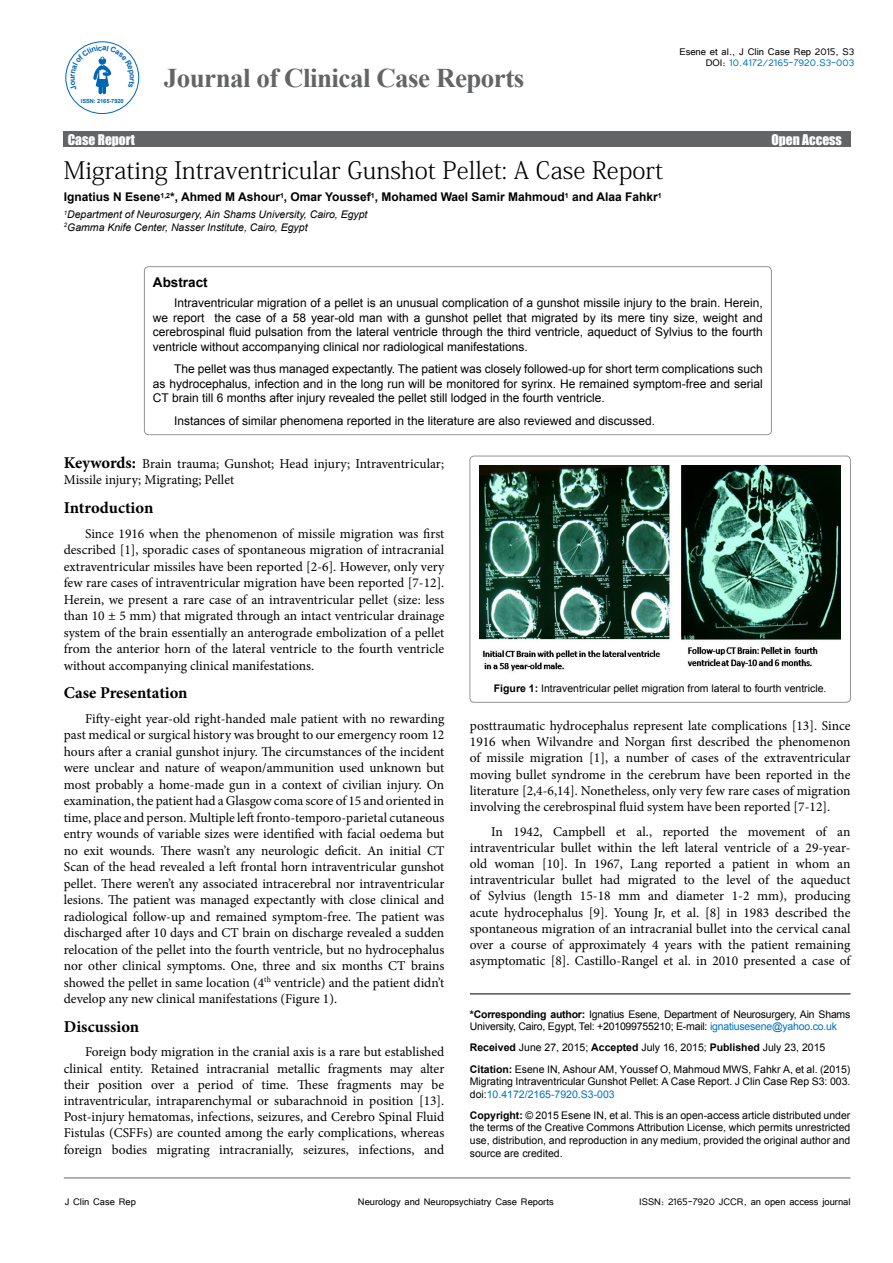
<style>
.page{position:relative;width:893px;height:1263px;background:#fff}
.page>*{position:absolute;margin:0;border:0;box-sizing:border-box;transform-origin:0 0}
.t1{font:700 27px "Times New Roman";letter-spacing:-.02em;color:#636466}
.t2{font:24px "Adobe Fangsong Std";color:#000}
.Hedding{font:700 16.5px "Minion Pro";color:#000}
.Hedding-2{font:13.5px/16.5px "Minion Pro";color:#000;text-align:justify}
.t3{font:13.5px "Impact";color:#fff}
.t4{font:700 13.5px "Arial";color:#000}
.t5{font:12.15px/11.2px "Tunga";color:#000;text-align:right}
.t6{font:12px/14.4px "Arial";color:#000;text-align:justify}
.t7{font:12px "Tunga";color:#000}
.t8{font:700 12px "Arial";color:#000}
.t9{font:10.5px/12.6px "Arial";color:#000;text-align:justify}
.t10{font:10.5px/12.6px "Arial";letter-spacing:-.02em;color:#000}
.t11{font:italic 10.5px "Arial";color:#000}
.t12{font:700 5.7px "Arial";letter-spacing:-.02em;color:#0066b3}
.s1{color:#0072bc}
.s2{font-weight:700;font-size:16.5px}
.s3{font-weight:700}
</style>
<div class="page">
<div style="left:63px;top:131px;width:787px;height:16px;background:#636466"></div>
<hr style="left:64px;top:1178px;width:786px;height:1px;background:#636466">
<hr style="left:470px;top:993px;width:380px;height:1px;background:#636466">
<div style="left:144px;top:267px;width:627px;height:168px;border:1px solid #939598;border-radius:4px"></div>
<div style="left:470px;top:456px;width:380px;height:246px;border:1px solid #939598;border-radius:4px"></div>
<img style="left:479px;top:466px;width:362px;height:206px">
<div style="left:65px;top:41px;width:74px;height:73px;border:1px solid #0066b3;border-radius:50%"></div>
<svg style="left:71px;top:46px;width:64px;height:48px"></svg>
<p class="t12" style="left:81px;top:97px;width:44px">ISSN: 2165-7920</p>
<h1 class="t1" style="left:164px;top:59px;width:362px">Journal of Clinical Case Reports</h1>
<p class="t5" style="left:679px;top:45px;width:176px">Esene et al., J Clin Case Rep 2015, S3<br>DOI: <span class="s1">10.4172/2165-7920.S3-003</span></p>
<p class="t3" style="left:68px;top:129px;width:69px">Case Report</p>
<p class="t3" style="left:771px;top:129px;width:72px">Open Access</p>
<p class="t2" style="left:64px;top:155px;width:601px">Migrating Intraventricular Gunshot Pellet: A Case Report</p>
<p class="t8" style="left:64px;top:189px;width:599px">Ignatius N Esene<sup>1,2</sup>*, Ahmed M Ashour<sup>1</sup>, Omar Youssef<sup>1</sup>, Mohamed Wael Samir Mahmoud<sup>1</sup> and Alaa Fahkr<sup>1</sup></p>
<p class="t11" style="left:64px;top:208px;width:305px"><sup>1</sup>Department of Neurosurgery, Ain Shams University, Cairo, Egypt</p>
<p class="t11" style="left:64px;top:220px;width:245px"><sup>2</sup>Gamma Knife Center, Nasser Institute, Cairo, Egypt</p>
<p class="t4" style="left:153px;top:273px;width:56px">Abstract</p>
<p class="t6" style="left:153px;top:296px;width:611px;text-indent:21px">Intraventricular migration of a pellet is an unusual complication of a gunshot missile injury to the brain. Herein, we report the case of a 58 year-old man with a gunshot pellet that migrated by its mere tiny size, weight and cerebrospinal fluid pulsation from the lateral ventricle through the third ventricle, aqueduct of Sylvius to the fourth ventricle without accompanying clinical nor radiological manifestations.</p>
<p class="t6" style="left:153px;top:362px;width:611px;text-indent:21px">The pellet was thus managed expectantly. The patient was closely followed-up for short term complications such as hydrocephalus, infection and in the long run will be monitored for syrinx. He remained symptom-free and serial CT brain till 6 months after injury revealed the pellet still lodged in the fourth ventricle.</p>
<p class="t6" style="left:174px;top:414px;width:482px">Instances of similar phenomena reported in the literature are also reviewed and discussed.</p>
<p class="Hedding-2" style="left:64px;top:456px;width:382px"><span class="s2">Keywords:</span> Brain trauma; Gunshot; Head injury; Intraventricular;<br>Missile injury; Migrating; Pellet</p>
<p class="Hedding" style="left:64px;top:496px;width:91px">Introduction</p>
<p class="Hedding-2" style="left:64px;top:525px;width:382px;text-indent:21px">Since 1916 when the phenomenon of missile migration was first described [1], sporadic cases of spontaneous migration of intracranial extraventricular missiles have been reported [2-6]. However, only very few rare cases of intraventricular migration have been reported [7-12].<br>Herein, we present a rare case of an intraventricular pellet (size: less than 10 ± 5 mm) that migrated through an intact ventricular drainage system of the brain essentially an anterograde embolization of a pellet from the anterior horn of the lateral ventricle to the fourth ventricle without accompanying clinical manifestations.</p>
<p class="Hedding" style="left:64px;top:681px;width:125px">Case Presentation</p>
<p class="Hedding-2" style="left:64px;top:710px;width:382px;text-indent:21px">Fifty-eight year-old right-handed male patient with no rewarding past medical or surgical history was brought to our emergency room 12 hours after a cranial gunshot injury. The circumstances of the incident were unclear and nature of weapon/ammunition used unknown but most probably a home-made gun in a context of civilian injury. On examination, the patient had a Glasgow coma score of 15 and oriented in time, place and person. Multiple left fronto-temporo-parietal cutaneous entry wounds of variable sizes were identified with facial oedema but no exit wounds. There wasn’t any neurologic deficit. An initial CT Scan of the head revealed a left frontal horn intraventricular gunshot pellet. There weren’t any associated intracerebral nor intraventricular lesions. The patient was managed expectantly with close clinical and radiological follow-up and remained symptom-free. The patient was discharged after 10 days and CT brain on discharge revealed a sudden relocation of the pellet into the fourth ventricle, but no hydrocephalus nor other clinical symptoms. One, three and six months CT brains showed the pellet in same location (4<sup>th</sup> ventricle) and the patient didn’t develop any new clinical manifestations (Figure 1).</p>
<p class="Hedding" style="left:64px;top:1015px;width:77px">Discussion</p>
<p class="Hedding-2" style="left:64px;top:1044px;width:382px;text-indent:21px">Foreign body migration in the cranial axis is a rare but established clinical entity. Retained intracranial metallic fragments may alter their position over a period of time. These fragments may be intraventricular, intraparenchymal or subarachnoid in position [13].<br>Post-injury hematomas, infections, seizures, and Cerebro Spinal Fluid Fistulas (CSFFs) are counted among the early complications, whereas foreign bodies migrating intracranially, seizures, infections, and</p>
<p class="t9" style="left:494px;top:682px;width:334px"><span class="s3">Figure 1:</span> Intraventricular pellet migration from lateral to fourth ventricle.</p>
<p class="Hedding-2" style="left:470px;top:717px;width:382px">posttraumatic hydrocephalus represent late complications [13]. Since 1916 when Wilvandre and Norgan first described the phenomenon of missile migration [1], a number of cases of the extraventricular moving bullet syndrome in the cerebrum have been reported in the literature [2,4-6,14]. Nonetheless, only very few rare cases of migration involving the cerebrospinal fluid system have been reported [7-12].</p>
<p class="Hedding-2" style="left:470px;top:823px;width:382px;text-indent:21px">In 1942, Campbell et al., reported the movement of an intraventricular bullet within the left lateral ventricle of a 29-year&shy;old woman [10]. In 1967, Lang reported a patient in whom an intraventricular bullet had migrated to the level of the aqueduct of Sylvius (length 15-18 mm and diameter 1-2 mm), producing acute hydrocephalus [9]. Young Jr, et al. [8] in 1983 described the spontaneous migration of an intracranial bullet into the cervical canal over a course of approximately 4 years with the patient remaining asymptomatic [8]. Castillo-Rangel et al. in 2010 presented a case of</p>
<p class="t10" style="left:470px;top:1008px;width:382px"><span class="s3">*Corresponding author:</span> Ignatius Esene, Department of Neurosurgery, Ain Shams<br>University, Cairo, Egypt, Tel: +201099755210; E-mail: <span class="s1">ignatiusesene@yahoo.co.uk</span></p>
<p class="t9" style="left:470px;top:1041px;width:357px"><span class="s3">Received</span> June 27, 2015; <span class="s3">Accepted</span> July 16, 2015; <span class="s3">Published</span> July 23, 2015</p>
<p class="t9" style="left:470px;top:1063px;width:382px"><span class="s3">Citation:</span> Esene IN, Ashour AM, Youssef O, Mahmoud MWS, Fahkr A, et al. (2015)<br>Migrating Intraventricular Gunshot Pellet: A Case Report. J Clin Case Rep S3: 003. doi:<span class="s1">10.4172/2165-7920.S3-003</span></p>
<p class="t9" style="left:470px;top:1109px;width:382px"><span class="s3">Copyright:</span> © 2015 Esene IN, et al. This is an open-access article distributed under the terms of the Creative Commons Attribution License, which permits unrestricted use, distribution, and reproduction in any medium, provided the original author and source are credited.</p>
<p class="t7" style="left:65px;top:1194px;width:73px">J Clin Case Rep</p>
<p class="t7" style="left:358px;top:1194px;width:197px">Neurology and Neuropsychiatry Case Reports</p>
<p class="t7" style="left:639px;top:1194px;width:213px">ISSN: 2165-7920 JCCR, an open access journal</p>
</div>
